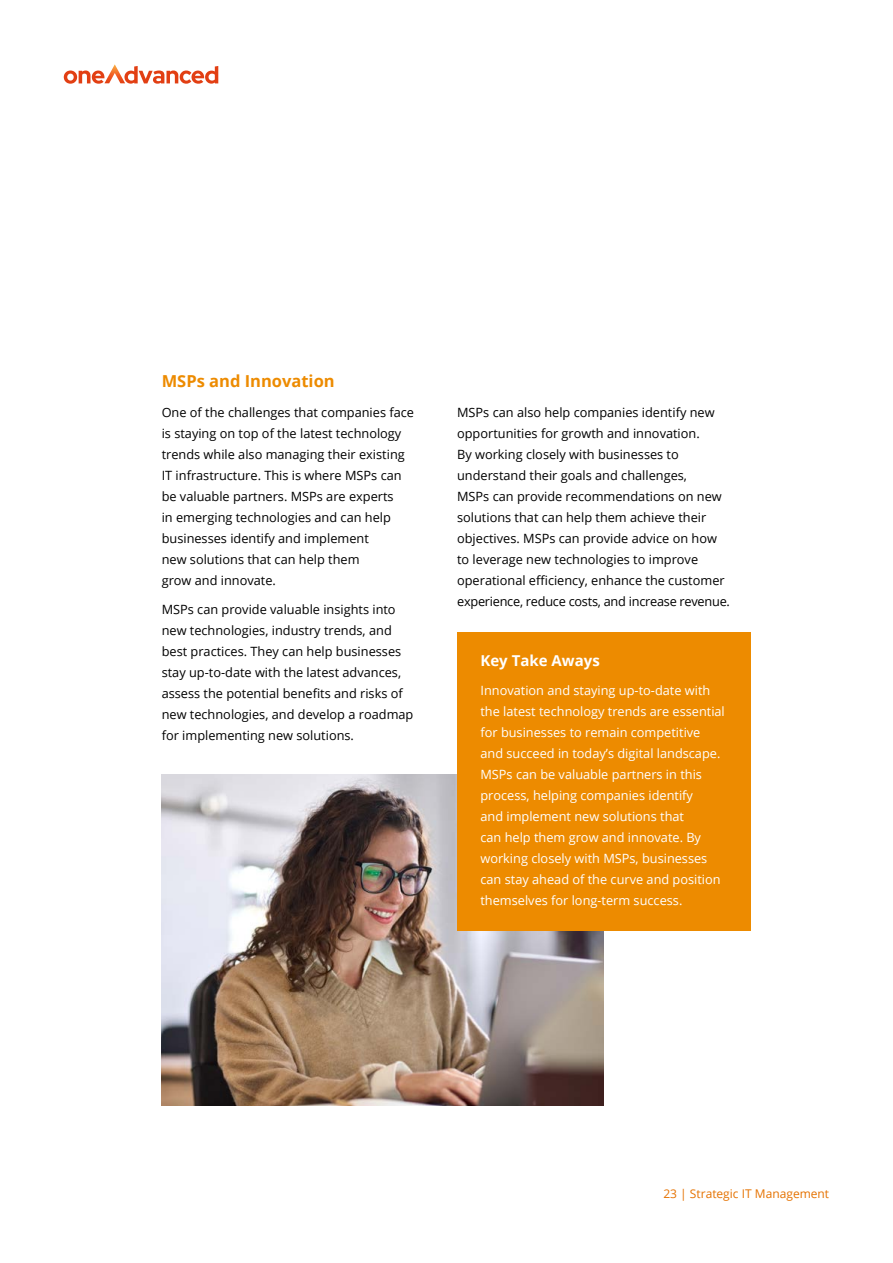
<style>
.page{position:relative;width:893px;height:1263px;background:#fff}
.page>*{position:absolute;margin:0;border:0;box-sizing:border-box;transform-origin:0 0}
.t1{font:700 16.5px "Open Sans";color:#ed8b00}
.t2{font:700 15px "Open Sans";color:#fff}
.t3{font:12.75px/21px "Open Sans";color:#000}
.t4{font:12.75px/21px "Open Sans";color:#fff}
.t5{font:12px "Open Sans";color:#e57200}
</style>
<div class="page">
<svg style="left:64px;top:64px;width:154px;height:20px"></svg>
<img style="left:162px;top:774px;width:442px;height:332px">
<div style="left:457px;top:632px;width:294px;height:299px;background:#ed8b00"></div>
<p class="t1" style="left:162px;top:370px;width:175px">MSPs and Innovation</p>
<p class="t3" style="left:162px;top:401px;width:254px">One of the challenges that companies face is staying on top of the latest technology trends while also managing their existing IT infrastructure. This is where MSPs can be valuable partners. MSPs are experts<br>in emerging technologies and can help businesses identify and implement<br>new solutions that can help them<br>grow and innovate.</p>
<p class="t3" style="left:162px;top:599px;width:253px">MSPs can provide valuable insights into new technologies, industry trends, and best practices. They can help businesses stay up-to-date with the latest advances, assess the potential benefits and risks of new technologies, and develop a roadmap for implementing new solutions.</p>
<p class="t3" style="left:457px;top:401px;width:274px">MSPs can also help companies identify new opportunities for growth and innovation.<br>By working closely with businesses to understand their goals and challenges,<br>MSPs can provide recommendations on new solutions that can help them achieve their objectives. MSPs can provide advice on how to leverage new technologies to improve operational efficiency, enhance the customer experience, reduce costs, and increase revenue.</p>
<p class="t2" style="left:480px;top:650px;width:121px">Key Take Aways</p>
<p class="t4" style="left:480px;top:680px;width:246px">Innovation and staying up-to-date with the latest technology trends are essential for businesses to remain competitive and succeed in today’s digital landscape.<br>MSPs can be valuable partners in this process, helping companies identify<br>and implement new solutions that<br>can help them grow and innovate. By working closely with MSPs, businesses can stay ahead of the curve and position themselves for long-term success.</p>
<p class="t5" style="left:663px;top:1186px;width:167px">23 | Strategic IT Management</p>
</div>
